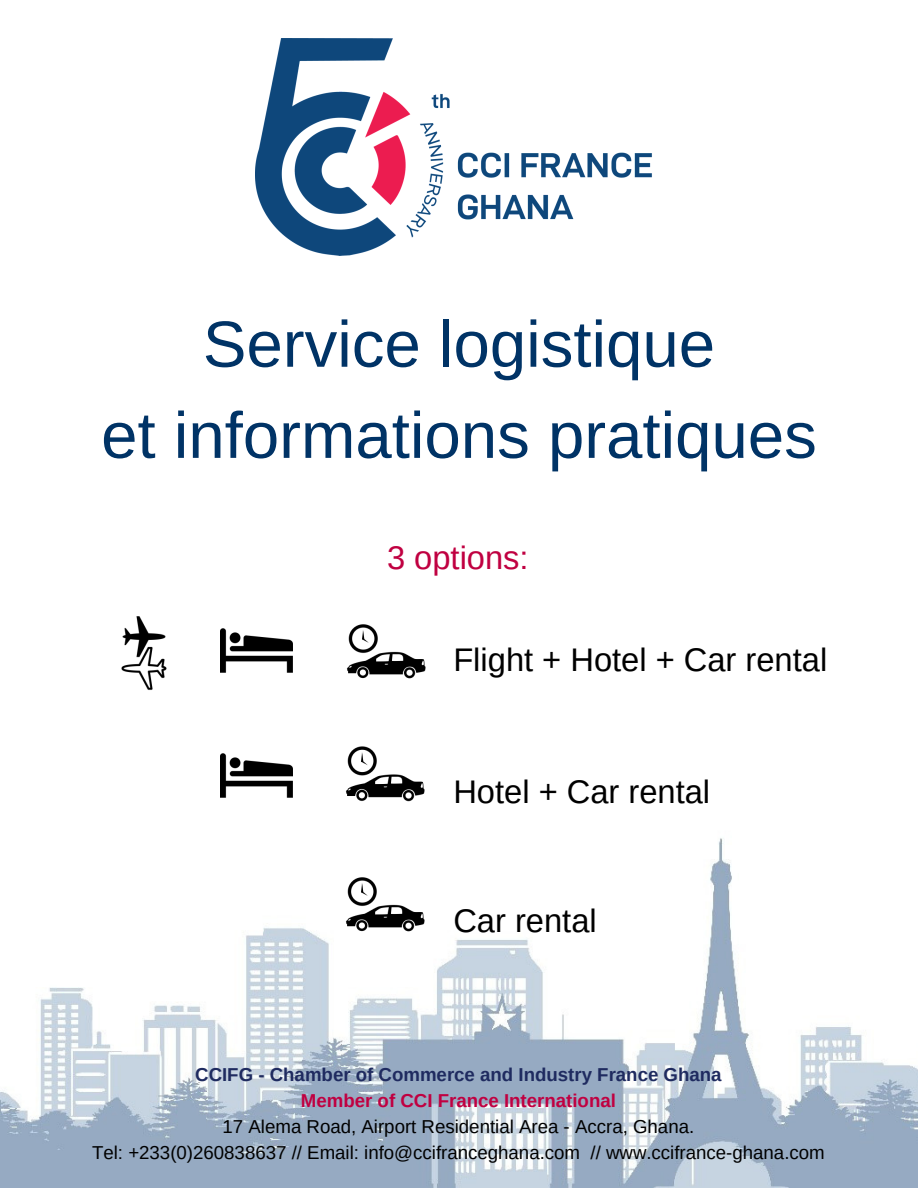
<style>
.page{position:relative;width:918px;height:1188px;background:#fff}
.page>*{position:absolute;margin:0;border:0;box-sizing:border-box;transform-origin:0 0}
.t1{font:65.4px/91.2px "Arimo";color:#036;text-align:center}
.t2{font:32.7px "Arimo";color:#000}
.t3{font:32.7px "Arimo";color:#c00041}
.t4{font:18.75px/25.8px "Arimo";color:#000;text-align:center}
.t5{font:700 18.75px "Arimo";color:#1f2b60}
.t6{font:700 18.75px "Arimo";color:#c00041}
</style>
<div class="page">
<img style="left:0;top:641px;width:918px;height:547px">
<img style="left:346px;top:624px;width:79px;height:67px">
<img style="left:345px;top:735px;width:79px;height:78px">
<img style="left:345px;top:865px;width:79px;height:79px">
<img style="left:220px;top:628px;width:72px;height:58px">
<img style="left:220px;top:739px;width:72px;height:72px">
<img style="left:98px;top:616px;width:92px;height:83px">
<img style="left:255px;top:38px;width:397px;height:217px">
<h1 class="t1" style="left:101px;top:298px;width:717px">Service logistique<br>et informations pratiques</h1>
<h2 class="t3" style="left:387px;top:540px;width:143px">3 options:</h2>
<h2 class="t2" style="left:453px;top:641px;width:375px">Flight + Hotel + Car rental</h2>
<h2 class="t2" style="left:453px;top:774px;width:258px">Hotel + Car rental</h2>
<h2 class="t2" style="left:453px;top:902px;width:145px">Car rental</h2>
<p class="t5" style="left:195px;top:1064px;width:528px">CCIFG - Chamber of Commerce and Industry France Ghana</p>
<p class="t6" style="left:301px;top:1090px;width:317px">Member of CCI France International</p>
<p class="t4" style="left:92px;top:1113px;width:734px">17 Alema Road, Airport Residential Area - Accra, Ghana.<br>Tel: +233(0)260838637 // Email: info@ccifranceghana.com // www.ccifrance-ghana.com</p>
</div>
